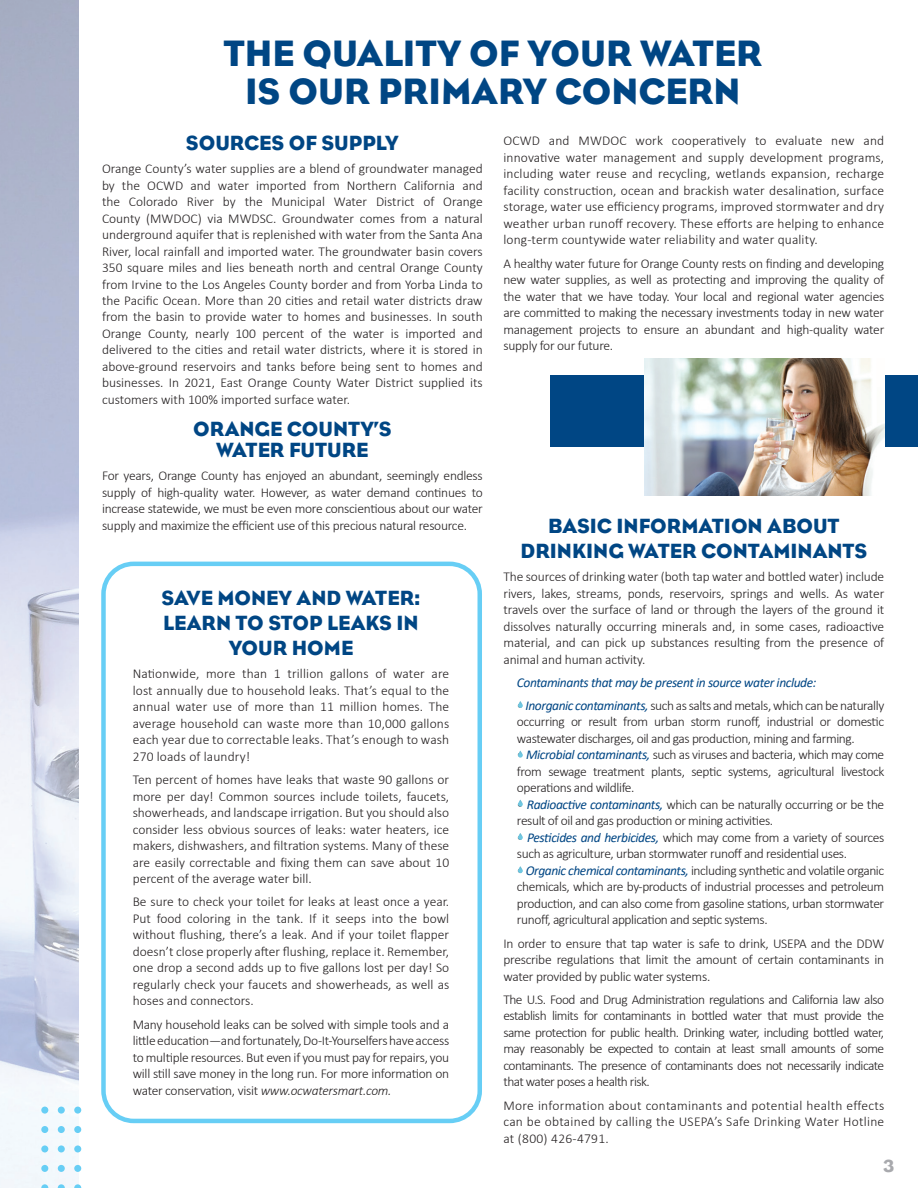
<style>
.page{position:relative;width:918px;height:1188px;background:#fff}
.page>*{position:absolute;margin:0;border:0;box-sizing:border-box;transform-origin:0 0}
.t1{font:37.5px/37.5px "Eagle";color:#004684;text-align:center}
.t2{font:21px/25.2px "Eagle";color:#004684;text-align:center}
.t3{font:18px "Eagle";color:#a8a9ad}
.t4{font:300 13.5px/16.5px "Calibri";letter-spacing:-.02em;color:#231f20;text-align:justify}
.t5{font:italic 13.5px "Calibri";letter-spacing:-.03em;color:#004684}
.s1{font-weight:400;font-style:italic;color:#004684}
.s2{font-style:italic}
</style>
<div class="page">
<div style="left:101px;top:562px;width:381px;height:561px;border:4px solid #67cef5;border-radius:30px"></div>
<div style="left:551px;top:376px;width:367px;height:71px;background:#004684"></div>
<img style="left:645px;top:359px;width:239px;height:137px">
<svg style="left:518px;top:751px;width:5px;height:7px"></svg>
<svg style="left:518px;top:701px;width:5px;height:7px"></svg>
<svg style="left:518px;top:833px;width:5px;height:7px"></svg>
<svg style="left:518px;top:800px;width:5px;height:7px"></svg>
<svg style="left:518px;top:866px;width:5px;height:7px"></svg>
<img style="left:0;top:0;width:78px;height:1188px">
<div style="left:41px;top:1107px;width:7px;height:7px;background:#67cef5;border-radius:50%"></div>
<div style="left:41px;top:1126px;width:7px;height:7px;background:#67cef5;border-radius:50%"></div>
<div style="left:41px;top:1145px;width:7px;height:7px;background:#67cef5;border-radius:50%"></div>
<div style="left:41px;top:1165px;width:7px;height:7px;background:#67cef5;border-radius:50%"></div>
<svg style="left:41px;top:1184px;width:7px;height:4px"></svg>
<div style="left:58px;top:1107px;width:7px;height:7px;background:#67cef5;border-radius:50%"></div>
<div style="left:58px;top:1126px;width:7px;height:7px;background:#67cef5;border-radius:50%"></div>
<div style="left:58px;top:1145px;width:7px;height:7px;background:#67cef5;border-radius:50%"></div>
<div style="left:58px;top:1165px;width:7px;height:7px;background:#67cef5;border-radius:50%"></div>
<svg style="left:58px;top:1184px;width:7px;height:4px"></svg>
<div style="left:74px;top:1107px;width:7px;height:7px;background:#67cef5;border-radius:50%"></div>
<div style="left:74px;top:1126px;width:7px;height:7px;background:#67cef5;border-radius:50%"></div>
<div style="left:74px;top:1145px;width:7px;height:7px;background:#67cef5;border-radius:50%"></div>
<div style="left:74px;top:1165px;width:7px;height:7px;background:#67cef5;border-radius:50%"></div>
<svg style="left:74px;top:1184px;width:7px;height:4px"></svg>
<h1 class="t1" style="left:223px;top:35px;width:540px">THE QUALITY OF YOUR WATER<br>IS OUR PRIMARY CONCERN</h1>
<h2 class="t2" style="left:186px;top:130px;width:214px">SOURCES OF SUPPLY</h2>
<p class="t4" style="left:102px;top:160px;width:382px">Orange County’s water supplies are a blend of groundwater managed by the OCWD and water imported from Northern California and the Colorado River by the Municipal Water District of Orange County (MWDOC) via MWDSC. Groundwater comes from a natural underground aquifer that is replenished with water from the Santa Ana River, local rainfall and imported water. The groundwater basin covers 350 square miles and lies beneath north and central Orange County from Irvine to the Los Angeles County border and from Yorba Linda to the Pacific Ocean. More than 20 cities and retail water districts draw from the basin to provide water to homes and businesses. In south Orange County, nearly 100 percent of the water is imported and delivered to the cities and retail water districts, where it is stored in above-ground reservoirs and tanks before being sent to homes and businesses. In 2021, East Orange County Water District supplied its customers with 100% imported surface water.</p>
<h2 class="t2" style="left:193px;top:418px;width:200px;line-height:21px">ORANGE COUNTY’S<br>WATER FUTURE</h2>
<p class="t4" style="left:102px;top:467px;width:382px">For years, Orange County has enjoyed an abundant, seemingly endless supply of high-quality water. However, as water demand continues to increase statewide, we must be even more conscientious about our water supply and maximize the efficient use of this precious natural resource.</p>
<p class="t4" style="left:503px;top:132px;width:382px">OCWD and MWDOC work cooperatively to evaluate new and innovative water management and supply development programs, including water reuse and recycling, wetlands expansion, recharge facility construction, ocean and brackish water desalination, surface storage, water use efficiency programs, improved stormwater and dry weather urban runoff recovery. These efforts are helping to enhance long-term countywide water reliability and water quality.</p>
<p class="t4" style="left:503px;top:255px;width:382px">A healthy water future for Orange County rests on finding and developing new water supplies, as well as protecting and improving the quality of the water that we have today. Your local and regional water agencies are committed to making the necessary investments today in new water management projects to ensure an abundant and high-quality water supply for our future.</p>
<h2 class="t2" style="left:521px;top:513px;width:348px">BASIC INFORMATION ABOUT<br>DRINKING WATER CONTAMINANTS</h2>
<p class="t4" style="left:503px;top:568px;width:382px">The sources of drinking water (both tap water and bottled water) include rivers, lakes, streams, ponds, reservoirs, springs and wells. As water travels over the surface of land or through the layers of the ground it dissolves naturally occurring minerals and, in some cases, radioactive material, and can pick up substances resulting from the presence of animal and human activity.</p>
<p class="t5" style="left:517px;top:673px;width:301px">Contaminants that may be present in source water include:</p>
<p class="t4" style="left:517px;top:697px;width:369px">• <span class="s1">Inorganic contaminants,</span> such as salts and metals, which can be naturally occurring or result from urban storm runoff, industrial or domestic wastewater discharges, oil and gas production, mining and farming.</p>
<p class="t4" style="left:517px;top:747px;width:369px">• <span class="s1">Microbial contaminants,</span> such as viruses and bacteria, which may come from sewage treatment plants, septic systems, agricultural livestock operations and wildlife.</p>
<p class="t4" style="left:517px;top:796px;width:369px">• <span class="s1">Radioactive contaminants,</span> which can be naturally occurring or be the result of oil and gas production or mining activities.</p>
<p class="t4" style="left:517px;top:829px;width:369px">• <span class="s1">Pesticides and herbicides,</span> which may come from a variety of sources such as agriculture, urban stormwater runoff and residential uses.</p>
<p class="t4" style="left:517px;top:862px;width:369px">• <span class="s1">Organic chemical contaminants,</span> including synthetic and volatile organic chemicals, which are by-products of industrial processes and petroleum production, and can also come from gasoline stations, urban stormwater runoff, agricultural application and septic systems.</p>
<p class="t4" style="left:503px;top:935px;width:382px">In order to ensure that tap water is safe to drink, USEPA and the DDW prescribe regulations that limit the amount of certain contaminants in water provided by public water systems.</p>
<p class="t4" style="left:503px;top:991px;width:382px">The U.S. Food and Drug Administration regulations and California law also establish limits for contaminants in bottled water that must provide the same protection for public health. Drinking water, including bottled water, may reasonably be expected to contain at least small amounts of some contaminants. The presence of contaminants does not necessarily indicate that water poses a health risk.</p>
<p class="t4" style="left:503px;top:1097px;width:382px">More information about contaminants and potential health effects can be obtained by calling the USEPA’s Safe Drinking Water Hotline at (800) 426-4791.</p>
<h2 class="t2" style="left:161px;top:585px;width:261px">SAVE MONEY AND WATER:<br>LEARN TO STOP LEAKS IN<br>YOUR HOME</h2>
<p class="t4" style="left:133px;top:666px;width:318px">Nationwide, more than 1 trillion gallons of water are lost annually due to household leaks. That’s equal to the annual water use of more than 11 million homes. The average household can waste more than 10,000 gallons each year due to correctable leaks. That’s enough to wash 270 loads of laundry!</p>
<p class="t4" style="left:133px;top:771px;width:318px">Ten percent of homes have leaks that waste 90 gallons or more per day! Common sources include toilets, faucets, showerheads, and landscape irrigation. But you should also consider less obvious sources of leaks: water heaters, ice makers, dishwashers, and filtration systems. Many of these are easily correctable and fixing them can save about 10 percent of the average water bill.</p>
<p class="t4" style="left:133px;top:893px;width:318px">Be sure to check your toilet for leaks at least once a year.<br>Put food coloring in the tank. If it seeps into the bowl without flushing, there’s a leak. And if your toilet flapper doesn’t close properly after flushing, replace it. Remember, one drop a second adds up to five gallons lost per day! So regularly check your faucets and showerheads, as well as hoses and connectors.</p>
<p class="t4" style="left:133px;top:1016px;width:318px">Many household leaks can be solved with simple tools and a little education—and fortunately, Do-It-Yourselfers have access to multiple resources. But even if you must pay for repairs, you will still save money in the long run. For more information on water conservation, visit <span class="s2">www.ocwatersmart.com.</span></p>
<h3 class="t3" style="left:883px;top:1156px;width:12px">3</h3>
</div>
